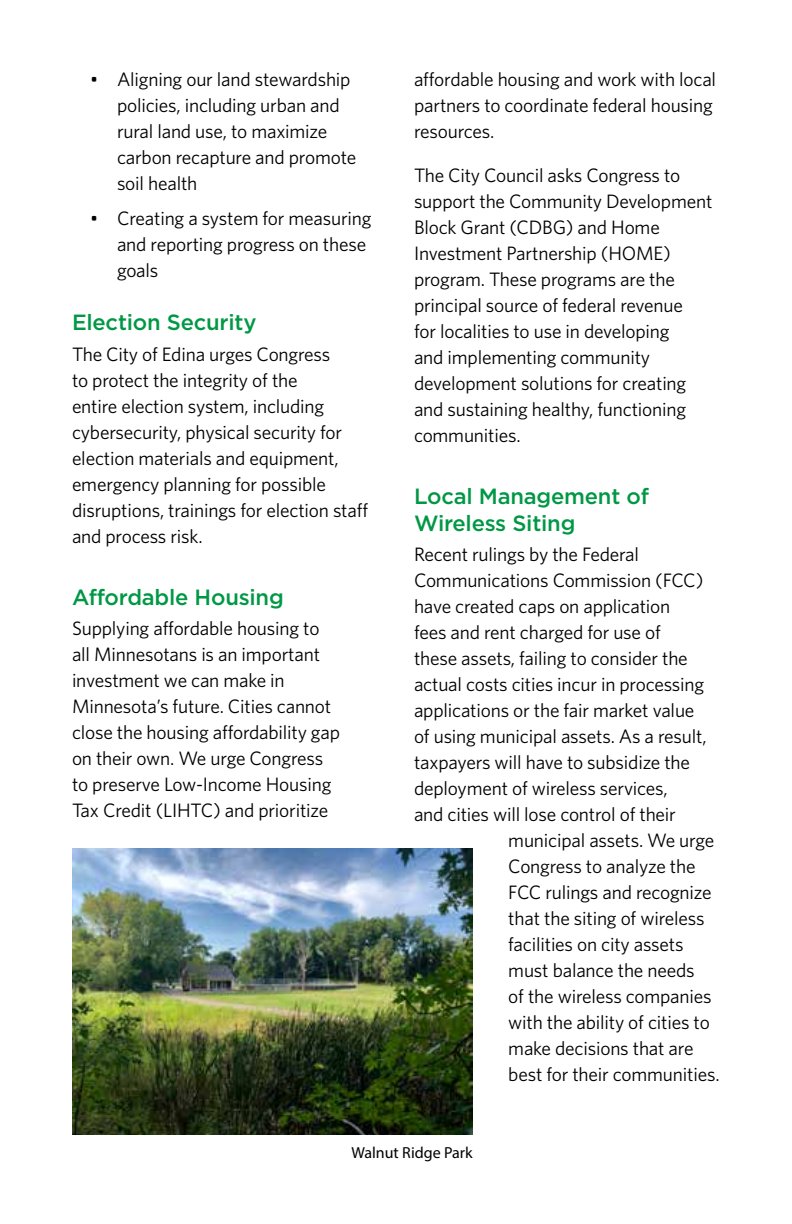
<style>
.page{position:relative;width:792px;height:1224px;background:#fff}
.page>*{position:absolute;margin:0;border:0;box-sizing:border-box;transform-origin:0 0}
.t1{font:500 22px/26.4px "Gotham";letter-spacing:-.01em;color:#009845}
.t2{font:19.4px/26px "Whitney";letter-spacing:-.01em;color:#000}
.t3{font:16px "Myriad Pro";color:#000}
</style>
<div class="page">
<img style="left:72px;top:848px;width:400px;height:287px">
<p class="t2" style="left:117px;top:66px;width:241px;text-indent:-27px">• Aligning our land stewardship policies, including urban and rural land use, to maximize carbon recapture and promote soil health</p>
<p class="t2" style="left:117px;top:205px;width:256px;text-indent:-27px">• Creating a system for measuring and reporting progress on these goals</p>
<p class="t1" style="left:72px;top:309px;width:186px">Election Security</p>
<p class="t2" style="left:72px;top:340px;width:298px">The City of Edina urges Congress<br>to protect the integrity of the<br>entire election system, including cybersecurity, physical security for election materials and equipment, emergency planning for possible disruptions, trainings for election staff and process risk.</p>
<p class="t1" style="left:72px;top:584px;width:213px">Affordable Housing</p>
<p class="t2" style="left:72px;top:615px;width:270px">Supplying affordable housing to all Minnesotans is an important investment we can make in<br>Minnesota’s future. Cities cannot close the housing affordability gap on their own. We urge Congress to preserve Low-Income Housing<br>Tax Credit (LIHTC) and prioritize</p>
<p class="t2" style="left:414px;top:66px;width:304px">affordable housing and work with local partners to coordinate federal housing resources.</p>
<p class="t2" style="left:414px;top:162px;width:300px">The City Council asks Congress to support the Community Development<br>Block Grant (CDBG) and Home<br>Investment Partnership (HOME) program. These programs are the principal source of federal revenue<br>for localities to use in developing<br>and implementing community development solutions for creating and sustaining healthy, functioning communities.</p>
<p class="t1" style="left:414px;top:483px;width:237px">Local Management of<br>Wireless Siting</p>
<p class="t2" style="left:414px;top:541px;width:227px">Recent rulings by the Federal</p>
<p class="t2" style="left:414px;top:567px;width:291px">Communications Commission (FCC)</p>
<p class="t2" style="left:414px;top:593px;width:258px">have created caps on application</p>
<p class="t2" style="left:414px;top:619px;width:248px">fees and rent charged for use of</p>
<p class="t2" style="left:414px;top:645px;width:275px">these assets, failing to consider the</p>
<p class="t2" style="left:414px;top:671px;width:292px">actual costs cities incur in processing</p>
<p class="t2" style="left:414px;top:697px;width:282px">applications or the fair market value</p>
<p class="t2" style="left:414px;top:723px;width:294px">of using municipal assets. As a result,</p>
<p class="t2" style="left:414px;top:749px;width:278px">taxpayers will have to subsidize the</p>
<p class="t2" style="left:414px;top:775px;width:255px">deployment of wireless services,</p>
<p class="t2" style="left:414px;top:801px;width:263px">and cities will lose control of their</p>
<p class="t2" style="left:508px;top:827px;width:208px">municipal assets. We urge</p>
<p class="t2" style="left:508px;top:853px;width:189px">Congress to analyze the</p>
<p class="t2" style="left:508px;top:879px;width:205px">FCC rulings and recognize</p>
<p class="t2" style="left:508px;top:905px;width:198px">that the siting of wireless</p>
<p class="t2" style="left:508px;top:931px;width:177px">facilities on city assets</p>
<p class="t2" style="left:508px;top:957px;width:188px">must balance the needs</p>
<p class="t2" style="left:508px;top:983px;width:205px">of the wireless companies</p>
<p class="t2" style="left:508px;top:1009px;width:203px">with the ability of cities to</p>
<p class="t2" style="left:508px;top:1035px;width:187px">make decisions that are</p>
<p class="t2" style="left:508px;top:1061px;width:213px">best for their communities.</p>
<p class="t3" style="left:351px;top:1143px;width:123px">Walnut Ridge Park</p>
</div>
